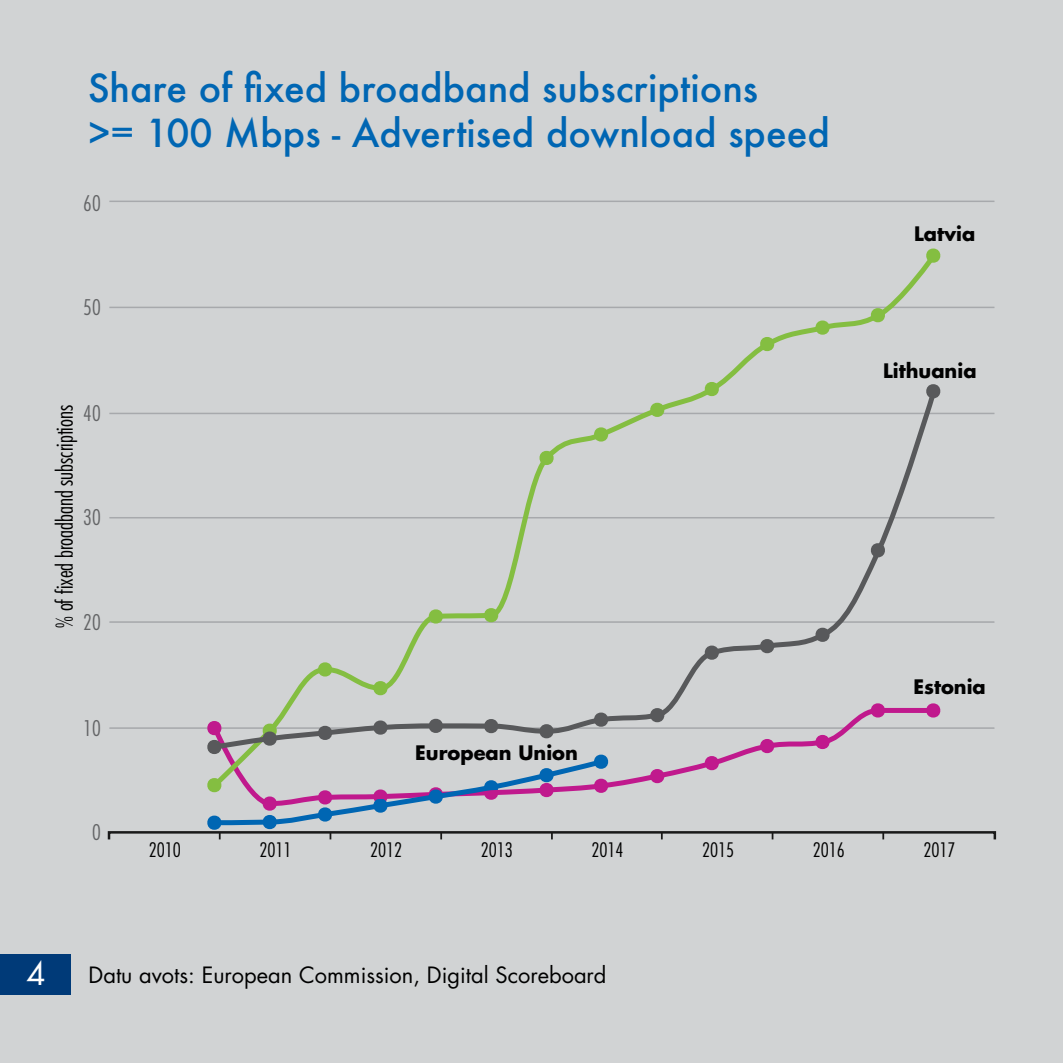
<style>
.page{position:relative;width:1063px;height:1063px;background:#d1d3d4}
.page>*{position:absolute;margin:0;border:0;box-sizing:border-box;transform-origin:0 0}
.t1{font:500 37.5px/45px "Futura";color:#0066b3}
.t2{font:31.25px "Futura";color:#fff}
.t3{font:300 condensed 22.5px "Futura";color:#000}
.t4{font:22px "Futura";color:#000}
.t5{font:300 condensed 21px "Futura";color:#636466}
.t6{font:700 19.5px "Futura";color:#010101}
.t7{font:300 condensed 19.5px "Futura";color:#000}
</style>
<div class="page">
<hr style="left:109px;top:621px;width:885px;height:2px;background:#a7a9ac">
<hr style="left:109px;top:517px;width:885px;height:1px;background:#a7a9ac">
<hr style="left:109px;top:413px;width:885px;height:1px;background:#a7a9ac">
<hr style="left:109px;top:307px;width:885px;height:1px;background:#a7a9ac">
<hr style="left:109px;top:201px;width:885px;height:1px;background:#a7a9ac">
<svg style="left:928px;top:249px;width:13px;height:11px"></svg>
<svg style="left:210px;top:251px;width:729px;height:135px"></svg>
<svg style="left:210px;top:386px;width:729px;height:317px"></svg>
<svg style="left:702px;top:646px;width:19px;height:14px"></svg>
<svg style="left:758px;top:639px;width:19px;height:14px"></svg>
<svg style="left:813px;top:628px;width:19px;height:14px"></svg>
<svg style="left:868px;top:543px;width:19px;height:14px"></svg>
<svg style="left:924px;top:384px;width:17px;height:14px"></svg>
<svg style="left:107px;top:703px;width:890px;height:137px"></svg>
<div style="left:0;top:954px;width:71px;height:40px;background:#003a78"></div>
<p class="t1" style="left:88px;top:65px;width:744px">Share of fixed broadband subscriptions<br>&gt;= 100 Mbps - Advertised download speed</p>
<p class="t5" style="left:83px;top:190px;width:19px">60</p>
<p class="t5" style="left:83px;top:294px;width:19px">50</p>
<p class="t5" style="left:83px;top:400px;width:19px">40</p>
<p class="t3" style="left:50px;top:628px;width:224px;rotate:-90deg">% of fixed broadband subscriptions</p>
<p class="t5" style="left:83px;top:504px;width:19px">30</p>
<p class="t5" style="left:83px;top:609px;width:19px">20</p>
<p class="t5" style="left:83px;top:715px;width:19px">10</p>
<p class="t5" style="left:92px;top:819px;width:10px">0</p>
<p class="t6" style="left:914px;top:221px;width:63px">Latvia</p>
<p class="t6" style="left:883px;top:359px;width:95px">Lithuania</p>
<p class="t6" style="left:415px;top:741px;width:164px">European Union</p>
<p class="t6" style="left:913px;top:675px;width:74px">Estonia</p>
<p class="t7" style="left:149px;top:838px;width:34px">2010</p>
<p class="t7" style="left:259px;top:838px;width:34px">2011</p>
<p class="t7" style="left:370px;top:838px;width:34px">2012</p>
<p class="t7" style="left:481px;top:838px;width:34px">2013</p>
<p class="t7" style="left:591px;top:838px;width:34px">2014</p>
<p class="t7" style="left:702px;top:838px;width:34px">2015</p>
<p class="t7" style="left:813px;top:838px;width:34px">2016</p>
<p class="t7" style="left:923px;top:838px;width:34px">2017</p>
<p class="t2" style="left:27px;top:955px;width:21px">4</p>
<p class="t4" style="left:89px;top:962px;width:519px">Datu avots: European Commission, Digital Scoreboard</p>
</div>
